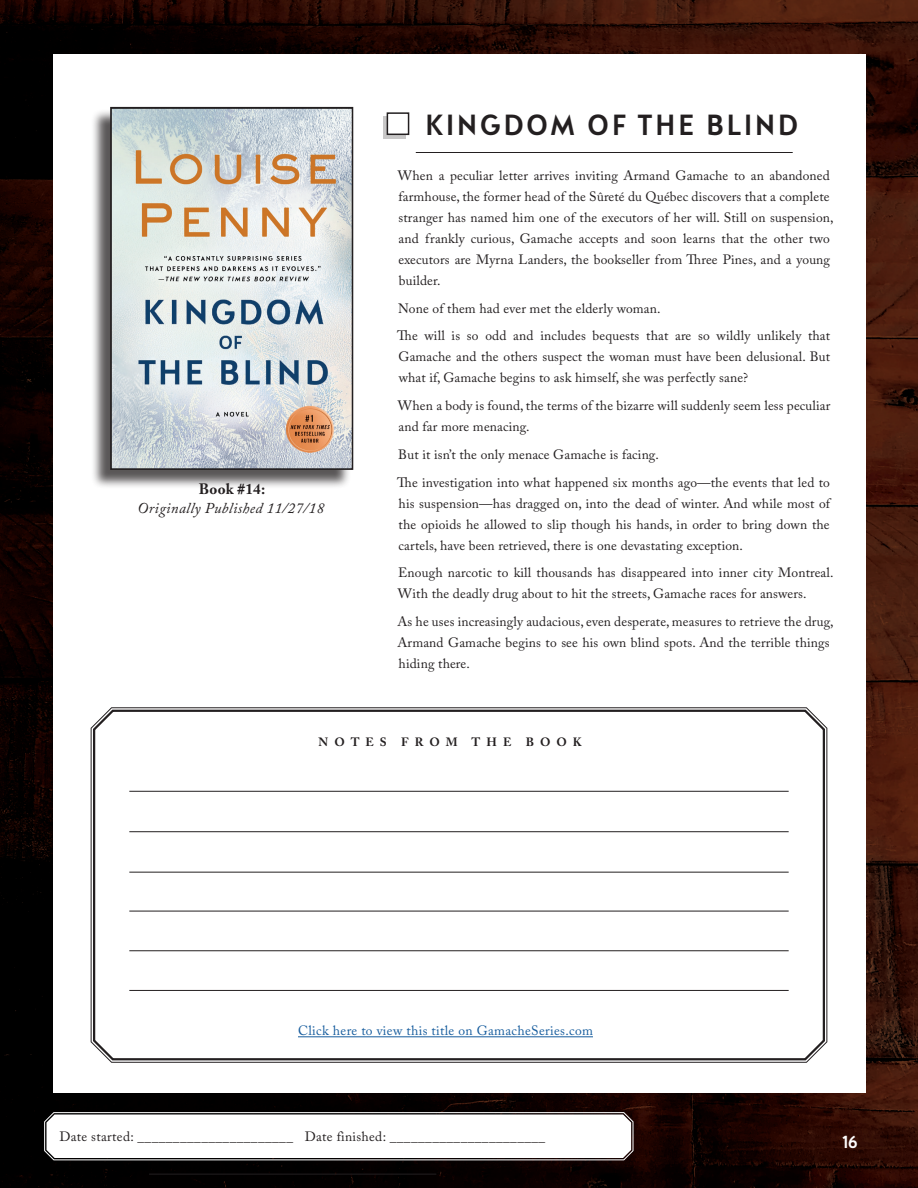
<style>
.page{position:relative;width:918px;height:1188px;background:#fff}
.page>*{position:absolute;margin:0;border:0;box-sizing:border-box;transform-origin:0 0}
.t1{font:700 30px "Qurillian";letter-spacing:.1em;color:#231f20}
.t2{font:700 18px "Qurillian";color:#fff}
.t3{font:italic 15px "Adobe Caslon Pro";letter-spacing:.025em;color:#231f20}
.t4{font:700 15px "Adobe Caslon Pro";letter-spacing:.025em;color:#231f20}
.t5{font:13.5px/21px "Adobe Caslon Pro";letter-spacing:.01em;color:#231f20}
.t6{font:13.5px "Adobe Caslon Pro";letter-spacing:.025em;color:#175d9e}
.t7{font:700 12px "Adobe Caslon Pro";letter-spacing:.5em;color:#231f20}
</style>
<div class="page">
<img style="left:0;top:0;width:918px;height:1188px">
<div style="left:53px;top:54px;width:812px;height:1039px;background:#fff"></div>
<div style="left:91px;top:109px;width:260px;height:380px;background:#231f20;opacity:.75"></div>
<svg style="left:109px;top:106px;width:245px;height:365px;background:#cacdcc"></svg>
<svg style="left:91px;top:708px;width:736px;height:354px"></svg>
<hr style="left:416px;top:152px;width:377px;height:1px;background:#231f20">
<hr style="left:129px;top:911px;width:660px;height:1px;background:#231f20">
<hr style="left:129px;top:831px;width:660px;height:1px;background:#231f20">
<hr style="left:129px;top:791px;width:660px;height:1px;background:#231f20">
<hr style="left:129px;top:990px;width:660px;height:1px;background:#231f20">
<hr style="left:129px;top:950px;width:660px;height:1px;background:#231f20">
<hr style="left:129px;top:872px;width:660px;height:1px;background:#231f20">
<svg style="left:44px;top:1112px;width:590px;height:49px"></svg>
<hr style="left:149px;top:1174px;width:287px;height:1px;background:#231f20">
<div style="left:383px;top:116px;width:23px;height:23px;background:#231f20;opacity:.25"></div>
<div style="left:387px;top:113px;width:22px;height:21px;background:#fff"></div>
<div style="left:387px;top:112px;width:22px;height:23px;border:2px solid #231f20"></div>
<hr style="left:298px;top:1036px;width:295px;height:1px;background:#175d9e">
<p class="t4" style="left:199px;top:480px;width:68px">Book #14:</p>
<p class="t3" style="left:138px;top:499px;width:188px">Originally Published 11/27/18</p>
<h1 class="t1" style="left:426px;top:105px;width:374px">KINGDOM OF THE BLIND</h1>
<p class="t5" style="left:398px;top:165px;width:437px">When a peculiar letter arrives inviting Armand Gamache to an abandoned farmhouse, the former head of the Sûreté du Québec discovers that a complete stranger has named him one of the executors of her will. Still on suspension, and frankly curious, Gamache accepts and soon learns that the other two executors are Myrna Landers, the bookseller from Three Pines, and a young builder.</p>
<p class="t5" style="left:397px;top:294px;width:434px;line-height:27.8px">None of them had ever met the elderly woman.<br>The will is so odd and includes bequests that are so wildly unlikely that</p>
<p class="t5" style="left:399px;top:346px;width:433px">Gamache and the others suspect the woman must have been delusional. But what if, Gamache begins to ask himself, she was perfectly sane?</p>
<p class="t5" style="left:398px;top:395px;width:434px">When a body is found, the terms of the bizarre will suddenly seem less peculiar and far more menacing.</p>
<p class="t5" style="left:397px;top:440px;width:434px;line-height:27.8px">But it isn’t the only menace Gamache is facing.<br>The investigation into what happened six months ago—the events that led to</p>
<p class="t5" style="left:398px;top:492px;width:433px;text-align:justify">his suspension—has dragged on, into the dead of winter. And while most of the opioids he allowed to slip though his hands, in order to bring down the cartels, have been retrieved, there is one devastating exception.</p>
<p class="t5" style="left:398px;top:562px;width:437px">Enough narcotic to kill thousands has disappeared into inner city Montreal.<br>With the deadly drug about to hit the streets, Gamache races for answers.</p>
<p class="t5" style="left:397px;top:611px;width:438px">As he uses increasingly audacious, even desperate, measures to retrieve the drug,<br>Armand Gamache begins to see his own blind spots. And the terrible things hiding there.</p>
<p class="t7" style="left:319px;top:735px;width:265px">NOTES FROM THE BOOK</p>
<p class="t6" style="left:298px;top:1023px;width:296px">Click here to view this title on GamacheSeries.com</p>
<p class="t5" style="left:59px;top:1126px;width:488px">Date started: ______________________ Date finished: ______________________</p>
<h2 class="t2" style="left:843px;top:1130px;width:17px">16</h2>
</div>
